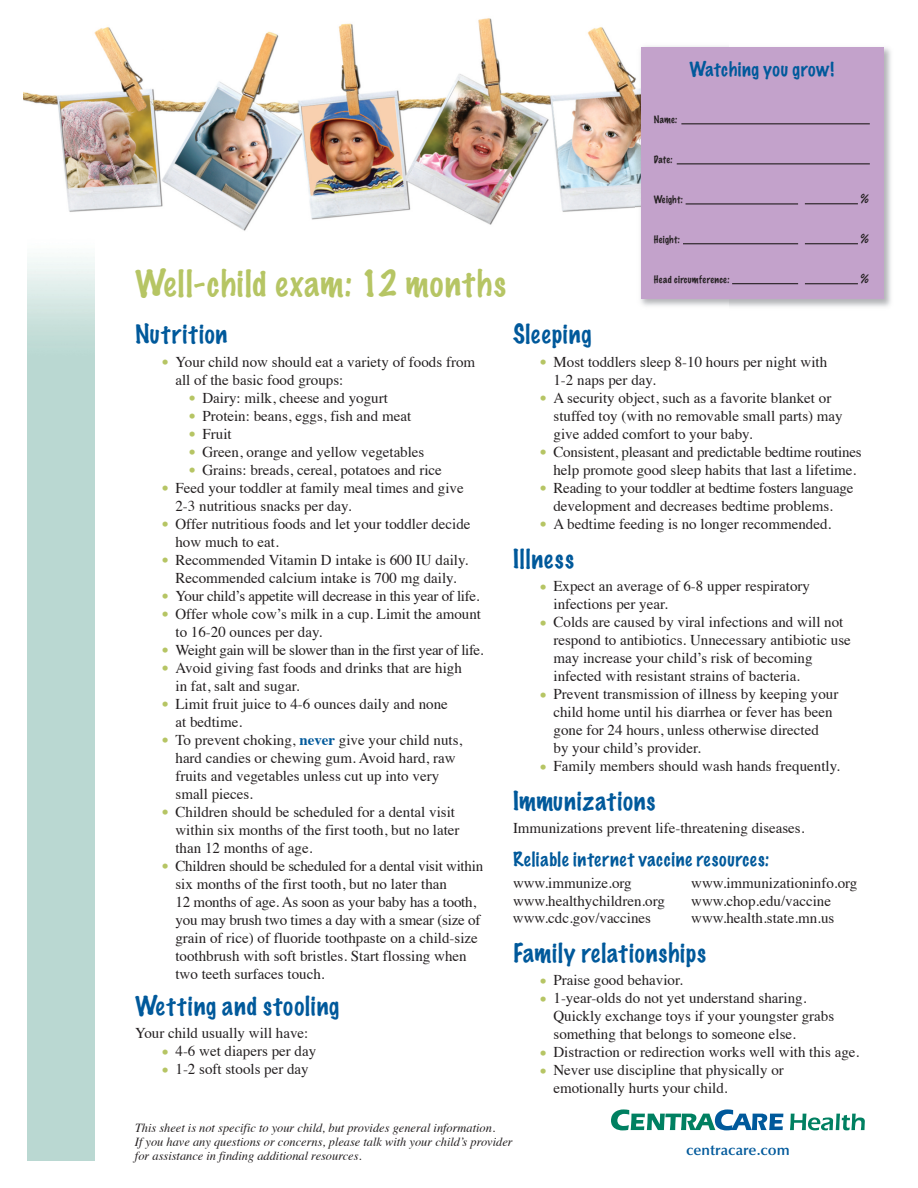
<style>
.page{position:relative;width:918px;height:1188px;background:#fff}
.page>*{position:absolute;margin:0;border:0;box-sizing:border-box;transform-origin:0 0}
.t1{font:100 33px "Marker Felt";letter-spacing:.035em;color:#b6c564}
.t2{font:100 24px "Marker Felt";letter-spacing:.04em;color:#00599b}
.t3{font:100 24px "Marker Felt";letter-spacing:.065em;color:#00599b}
.t4{font:100 18px "Marker Felt";letter-spacing:.04em;color:#00599b}
.t5{font:15px/18px "Times";color:#231f20}
.t6{font:15px "Times";letter-spacing:-.02em;color:#231f20}
.t7{font:15px "Times";letter-spacing:-.025em;color:#231f20}
.t8{font:600 15px "Optima";color:#00599b}
.t9{font:13.5px "Brush Script Std";color:#231f20}
.t10{font:italic 12.3px/14.2px "Times";color:#231f20}
.t11{font:100 9.3px "Marker Felt";letter-spacing:.03em;color:#231f20}
.s1{font-size:18px;color:#b6c564}
.s2{font-weight:700;color:#00599b}
</style>
<div class="page">
<img style="left:24px;top:18px;width:611px;height:294px">
<img style="left:635px;top:46px;width:256px;height:261px">
<div style="left:641px;top:47px;width:243px;height:252px;background:#c3a2cb"></div>
<hr style="left:681px;top:123px;width:189px;height:1px;background:#231f20">
<hr style="left:677px;top:163px;width:193px;height:1px;background:#231f20">
<hr style="left:732px;top:283px;width:66px;height:1px;background:#231f20">
<hr style="left:805px;top:283px;width:53px;height:1px;background:#231f20">
<hr style="left:683px;top:243px;width:115px;height:1px;background:#231f20">
<hr style="left:805px;top:243px;width:53px;height:1px;background:#231f20">
<hr style="left:805px;top:203px;width:53px;height:1px;background:#231f20">
<hr style="left:686px;top:203px;width:112px;height:1px;background:#231f20">
<svg style="left:790px;top:1114px;width:75px;height:16px"></svg>
<svg style="left:611px;top:1109px;width:172px;height:21px"></svg>
<p class="t4" style="left:690px;top:61px;width:146px">Watching you grow!</p>
<p class="t11" style="left:654px;top:115px;width:25px">Name:</p>
<p class="t11" style="left:654px;top:155px;width:20px">Date:</p>
<p class="t11" style="left:654px;top:195px;width:31px">Weight:</p>
<p class="t9" style="left:860px;top:194px;width:10px">%</p>
<p class="t11" style="left:654px;top:235px;width:28px">Height:</p>
<p class="t9" style="left:860px;top:234px;width:10px">%</p>
<p class="t11" style="left:654px;top:275px;width:77px">Head circumference:</p>
<p class="t9" style="left:860px;top:273px;width:10px">%</p>
<h1 class="t1" style="left:135px;top:268px;width:372px">Well-child exam: 12 months</h1>
<h2 class="t3" style="left:135px;top:322px;width:94px">Nutrition</h2>
<p class="t5" style="left:175px;top:354px;width:301px;text-indent:-13px"><span class="s1">•</span> Your child now should eat a variety of foods from all of the basic food groups:</p>
<p class="t5" style="left:189px;top:390px;width:200px"><span class="s1">•</span> Dairy: milk, cheese and yogurt</p>
<p class="t5" style="left:189px;top:408px;width:224px"><span class="s1">•</span> Protein: beans, eggs, fish and meat</p>
<p class="t5" style="left:189px;top:426px;width:44px"><span class="s1">•</span> Fruit</p>
<p class="t5" style="left:189px;top:444px;width:237px"><span class="s1">•</span> Green, orange and yellow vegetables</p>
<p class="t5" style="left:189px;top:462px;width:254px"><span class="s1">•</span> Grains: breads, cereal, potatoes and rice</p>
<p class="t5" style="left:175px;top:480px;width:290px;text-indent:-13px"><span class="s1">•</span> Feed your toddler at family meal times and give<br>2-3 nutritious snacks per day.</p>
<p class="t5" style="left:175px;top:516px;width:297px;text-indent:-13px"><span class="s1">•</span> Offer nutritious foods and let your toddler decide how much to eat.</p>
<p class="t5" style="left:162px;top:552px;width:308px;text-align:center"><span class="s1">•</span> Recommended Vitamin D intake is 600 IU daily.<br>Recommended calcium intake is 700 mg daily.</p>
<p class="t6" style="left:162px;top:589px;width:319px"><span class="s1">•</span> Your child’s appetite will decrease in this year of life.</p>
<p class="t5" style="left:176px;top:606px;width:307px;text-indent:-14px"><span class="s1">•</span> Offer whole cow’s milk in a cup. Limit the amount to 16-20 ounces per day.</p>
<p class="t7" style="left:162px;top:643px;width:323px"><span class="s1">•</span> Weight gain will be slower than in the first year of life.</p>
<p class="t5" style="left:175px;top:660px;width:288px;text-indent:-13px"><span class="s1">•</span> Avoid giving fast foods and drinks that are high in fat, salt and sugar.</p>
<p class="t5" style="left:175px;top:696px;width:274px;text-indent:-13px"><span class="s1">•</span> Limit fruit juice to 4-6 ounces daily and none at bedtime.</p>
<p class="t5" style="left:175px;top:732px;width:288px;text-indent:-13px"><span class="s1">•</span> To prevent choking, <span class="s2">never</span> give your child nuts, hard candies or chewing gum. Avoid hard, raw fruits and vegetables unless cut up into very small pieces.</p>
<p class="t5" style="left:175px;top:804px;width:286px;text-indent:-13px"><span class="s1">•</span> Children should be scheduled for a dental visit within six months of the first tooth, but no later than 12 months of age.</p>
<p class="t5" style="left:175px;top:858px;width:309px;text-indent:-13px"><span class="s1">•</span> Children should be scheduled for a dental visit within six months of the first tooth, but no later than<br>12 months of age. As soon as your baby has a tooth, you may brush two times a day with a smear (size of grain of rice) of fluoride toothpaste on a child-size toothbrush with soft bristles. Start flossing when two teeth surfaces touch.</p>
<h2 class="t2" style="left:135px;top:994px;width:206px">Wetting and stooling</h2>
<p class="t5" style="left:135px;top:1025px;width:175px">Your child usually will have:</p>
<p class="t5" style="left:162px;top:1043px;width:156px"><span class="s1">•</span> 4-6 wet diapers per day</p>
<p class="t5" style="left:162px;top:1061px;width:148px"><span class="s1">•</span> 1-2 soft stools per day</p>
<h2 class="t2" style="left:513px;top:322px;width:80px">Sleeping</h2>
<p class="t5" style="left:553px;top:354px;width:275px;text-indent:-13px"><span class="s1">•</span> Most toddlers sleep 8-10 hours per night with<br>1-2 naps per day.</p>
<p class="t5" style="left:553px;top:390px;width:291px;text-indent:-13px"><span class="s1">•</span> A security object, such as a favorite blanket or stuffed toy (with no removable small parts) may give added comfort to your baby.</p>
<p class="t5" style="left:540px;top:444px;width:323px;text-align:center"><span class="s1">•</span> Consistent, pleasant and predictable bedtime routines help promote good sleep habits that last a lifetime.</p>
<p class="t5" style="left:540px;top:480px;width:315px;text-align:center"><span class="s1">•</span> Reading to your toddler at bedtime fosters language development and decreases bedtime problems.</p>
<p class="t5" style="left:540px;top:516px;width:293px"><span class="s1">•</span> A bedtime feeding is no longer recommended.</p>
<h2 class="t2" style="left:513px;top:547px;width:62px">Illness</h2>
<p class="t5" style="left:553px;top:578px;width:258px;text-indent:-13px"><span class="s1">•</span> Expect an average of 6-8 upper respiratory infections per year.</p>
<p class="t5" style="left:553px;top:614px;width:299px;text-indent:-13px"><span class="s1">•</span> Colds are caused by viral infections and will not respond to antibiotics. Unnecessary antibiotic use may increase your child’s risk of becoming infected with resistant strains of bacteria.</p>
<p class="t5" style="left:554px;top:686px;width:286px;text-indent:-14px"><span class="s1">•</span> Prevent transmission of illness by keeping your child home until his diarrhea or fever has been gone for 24 hours, unless otherwise directed<br>by your child’s provider.</p>
<p class="t5" style="left:540px;top:758px;width:301px"><span class="s1">•</span> Family members should wash hands frequently.</p>
<h2 class="t2" style="left:513px;top:789px;width:144px">Immunizations</h2>
<p class="t5" style="left:513px;top:820px;width:293px">Immunizations prevent life-threatening diseases.</p>
<p class="t4" style="left:513px;top:850px;width:258px">Reliable internet vaccine resources:</p>
<p class="t5" style="left:513px;top:876px;width:120px">www.immunize.org</p>
<p class="t5" style="left:691px;top:876px;width:168px">www.immunizationinfo.org</p>
<p class="t5" style="left:513px;top:893px;width:154px">www.healthychildren.org</p>
<p class="t5" style="left:691px;top:893px;width:141px">www.chop.edu/vaccine</p>
<p class="t5" style="left:513px;top:910px;width:140px">www.cdc.gov/vaccines</p>
<p class="t5" style="left:691px;top:910px;width:145px">www.health.state.mn.us</p>
<h2 class="t2" style="left:513px;top:941px;width:194px">Family relationships</h2>
<p class="t5" style="left:540px;top:972px;width:145px"><span class="s1">•</span> Praise good behavior.</p>
<p class="t5" style="left:553px;top:990px;width:282px;text-indent:-13px"><span class="s1">•</span> 1-year-olds do not yet understand sharing.<br>Quickly exchange toys if your youngster grabs something that belongs to someone else.</p>
<p class="t5" style="left:540px;top:1044px;width:321px"><span class="s1">•</span> Distraction or redirection works well with this age.</p>
<p class="t5" style="left:554px;top:1062px;width:232px;text-indent:-14px"><span class="s1">•</span> Never use discipline that physically or emotionally hurts your child.</p>
<p class="t10" style="left:135px;top:1121px;width:379px">This sheet is not specific to your child, but provides general information.<br>If you have any questions or concerns, please talk with your child’s provider for assistance in finding additional resources.</p>
<p class="t8" style="left:686px;top:1144px;width:105px">centracare.com</p>
</div>
